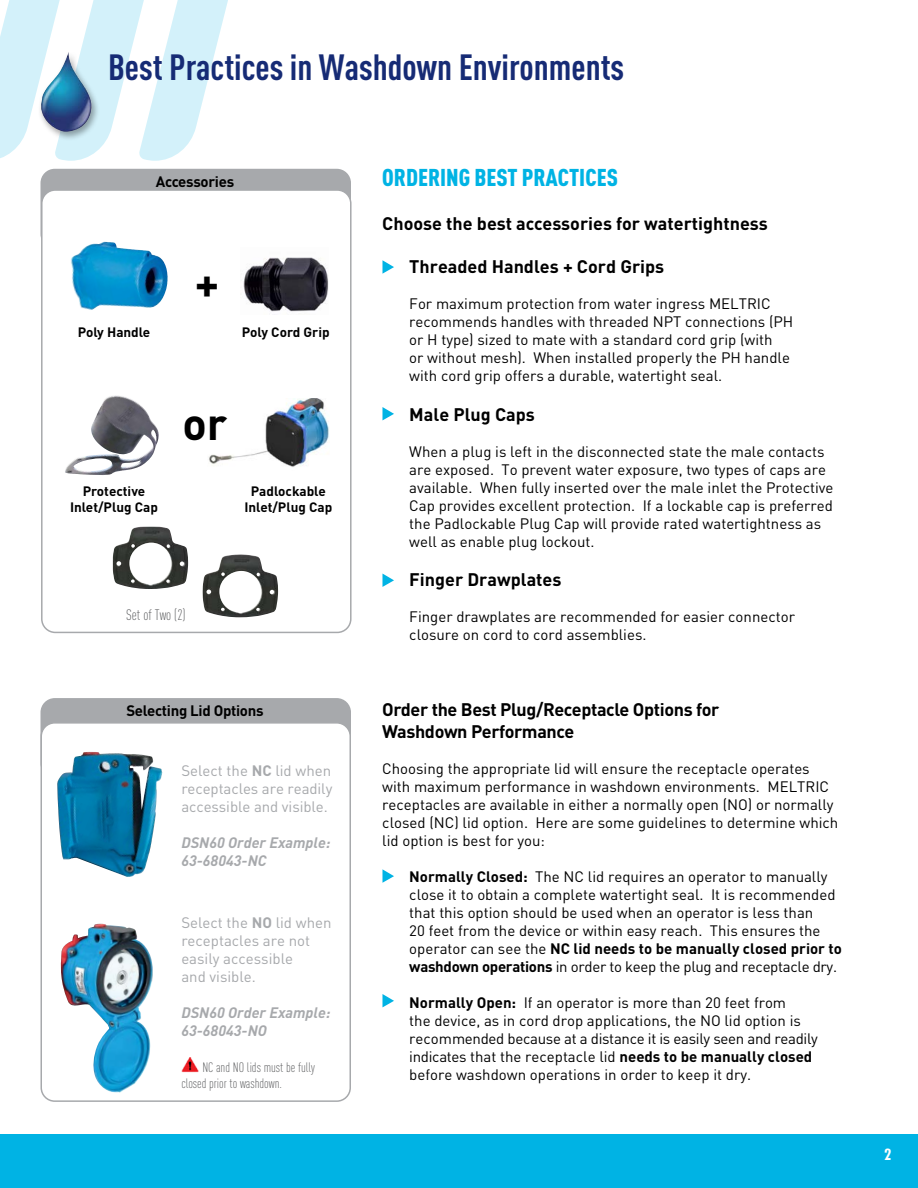
<style>
.page{position:relative;width:918px;height:1188px;background:#fff}
.page>*{position:absolute;margin:0;border:0;box-sizing:border-box;transform-origin:0 0}
.t1{font:700 45px "DIN";color:#000}
.t2{font:700 36px "DIN Cond";color:#162b75}
.t3{font:900 24px "DIN Cond";color:#00b3e4}
.t4{font:700 18px "DIN";color:#000}
.t5{font:700 18px/21.6px "DIN";letter-spacing:-.02em;color:#000}
.t6{font:15px/18px "DIN";color:#000}
.t7{font:15px/18px "DIN";color:#a7a9ac;text-align:justify}
.t8{font:italic 700 15px/18px "DIN";color:#a7a9ac}
.t9{font:700 15px "DIN";letter-spacing:-.02em;color:#000}
.t10{font:300 15px "DIN Cond";color:#58595b}
.t11{font:700 condensed 15px "Futura";color:#fff}
.t12{font:700 13.5px/16.2px "DIN";color:#000;text-align:center}
.t13{font:300 13.5px/16.2px "DIN Cond";color:#58595b}
.s1{font-weight:700}
</style>
<div class="page">
<svg style="left:0;top:0;width:228px;height:161px"></svg>
<div style="left:0;top:1134px;width:918px;height:54px;background:#00b3e4"></div>
<div style="left:41px;top:699px;width:309px;height:78px;background:#a7a9ac;border-radius:14px"></div>
<div style="left:40px;top:698px;width:311px;height:80px;border:2px solid #a7a9ac;border-radius:14px"></div>
<div style="left:41px;top:723px;width:309px;height:378px;background:#fff;border-radius:14px"></div>
<div style="left:40px;top:722px;width:311px;height:380px;border:2px solid #a7a9ac;border-radius:14px"></div>
<img style="left:57px;top:752px;width:105px;height:125px">
<div style="left:41px;top:170px;width:309px;height:78px;background:#a7a9ac;border-radius:14px"></div>
<div style="left:40px;top:169px;width:311px;height:79px;border:2px solid #a7a9ac;border-radius:14px"></div>
<div style="left:42px;top:190px;width:309px;height:442px;background:#fff;border-radius:14px"></div>
<div style="left:41px;top:189px;width:311px;height:444px;border:2px solid #a7a9ac;border-radius:14px"></div>
<img style="left:243px;top:257px;width:86px;height:55px">
<img style="left:209px;top:398px;width:120px;height:69px">
<svg style="left:382px;top:869px;width:12px;height:14px"></svg>
<svg style="left:382px;top:407px;width:12px;height:13px"></svg>
<svg style="left:382px;top:574px;width:12px;height:13px"></svg>
<svg style="left:382px;top:994px;width:12px;height:13px"></svg>
<div style="left:38px;top:50px;width:63px;height:92px;background:#000;opacity:.35"></div>
<img style="left:38px;top:52px;width:55px;height:80px">
<img style="left:113px;top:527px;width:75px;height:62px">
<img style="left:203px;top:554px;width:75px;height:63px">
<img style="left:71px;top:242px;width:97px;height:68px">
<img style="left:65px;top:395px;width:94px;height:80px">
<img style="left:181px;top:1058px;width:18px;height:15px">
<img style="left:61px;top:924px;width:92px;height:169px">
<svg style="left:382px;top:260px;width:12px;height:14px"></svg>
<h2 class="t2" style="left:108px;top:45px;width:518px">Best Practices in Washdown Environments</h2>
<p class="t9" style="left:156px;top:172px;width:80px">Accessories</p>
<h1 class="t1" style="left:195px;top:253px;width:26px">+</h1>
<p class="t12" style="left:78px;top:324px;width:74px">Poly Handle</p>
<p class="t12" style="left:242px;top:324px;width:89px">Poly Cord Grip</p>
<h1 class="t1" style="left:182px;top:394px;width:46px">or</h1>
<p class="t12" style="left:70px;top:482px;width:89px">Protective<br>Inlet/Plug Cap</p>
<p class="t12" style="left:244px;top:482px;width:89px">Padlockable<br>Inlet/Plug Cap</p>
<p class="t10" style="left:126px;top:606px;width:61px">Set of Two (2)</p>
<p class="t9" style="left:126px;top:701px;width:139px">Selecting Lid Options</p>
<p class="t7" style="left:181px;top:762px;width:153px">Select the <span class="s1">NC</span> lid when receptacles are readily accessible and visible.</p>
<p class="t8" style="left:181px;top:833px;width:151px">DSN60 Order Example:<br>63-68043-NC</p>
<p class="t7" style="left:181px;top:913px;width:152px;text-align:left">Select the <span class="s1">NO</span> lid when receptacles are not easily accessible<br>and visible.</p>
<p class="t8" style="left:181px;top:1003px;width:151px">DSN60 Order Example:<br>63-68043-NO</p>
<p class="t13" style="left:181px;top:1059px;width:135px;text-indent:21px">NC and NO lids must be fully closed prior to washdown.</p>
<h3 class="t3" style="left:382px;top:163px;width:237px">ORDERING BEST PRACTICES</h3>
<p class="t4" style="left:382px;top:212px;width:387px">Choose the best accessories for watertightness</p>
<p class="t4" style="left:409px;top:255px;width:256px">Threaded Handles + Cord Grips</p>
<p class="t6" style="left:409px;top:295px;width:386px">For maximum protection from water ingress MELTRIC recommends handles with threaded NPT connections (PH or H type) sized to mate with a standard cord grip (with<br>or without mesh). When installed properly the PH handle with cord grip offers a durable, watertight seal.</p>
<p class="t4" style="left:409px;top:403px;width:127px">Male Plug Caps</p>
<p class="t6" style="left:409px;top:442px;width:426px">When a plug is left in the disconnected state the male contacts are exposed. To prevent water exposure, two types of caps are available. When fully inserted over the male inlet the Protective Cap provides excellent protection. If a lockable cap is preferred the Padlockable Plug Cap will provide rated watertightness as well as enable plug lockout.</p>
<p class="t4" style="left:409px;top:568px;width:154px">Finger Drawplates</p>
<p class="t6" style="left:409px;top:608px;width:387px">Finger drawplates are recommended for easier connector closure on cord to cord assemblies.</p>
<p class="t5" style="left:382px;top:698px;width:339px">Order the Best Plug/Receptacle Options for<br>Washdown Performance</p>
<p class="t6" style="left:382px;top:759px;width:458px">Choosing the appropriate lid will ensure the receptacle operates with maximum performance in washdown environments. MELTRIC receptacles are available in either a normally open (NO) or normally closed (NC) lid option. Here are some guidelines to determine which lid option is best for you:</p>
<p class="t6" style="left:409px;top:867px;width:434px"><span class="s1">Normally Closed:</span> The NC lid requires an operator to manually close it to obtain a complete watertight seal. It is recommended that this option should be used when an operator is less than<br>20 feet from the device or within easy reach. This ensures the operator can see the <span class="s1">NC lid needs to be manually closed prior to washdown operations</span> in order to keep the plug and receptacle dry.</p>
<p class="t6" style="left:409px;top:993px;width:410px"><span class="s1">Normally Open:</span> If an operator is more than 20 feet from<br>the device, as in cord drop applications, the NO lid option is recommended because at a distance it is easily seen and readily indicates that the receptacle lid <span class="s1">needs to be manually closed </span>before washdown operations in order to keep it dry.</p>
<p class="t11" style="left:884px;top:1145px;width:9px">2</p>
</div>
